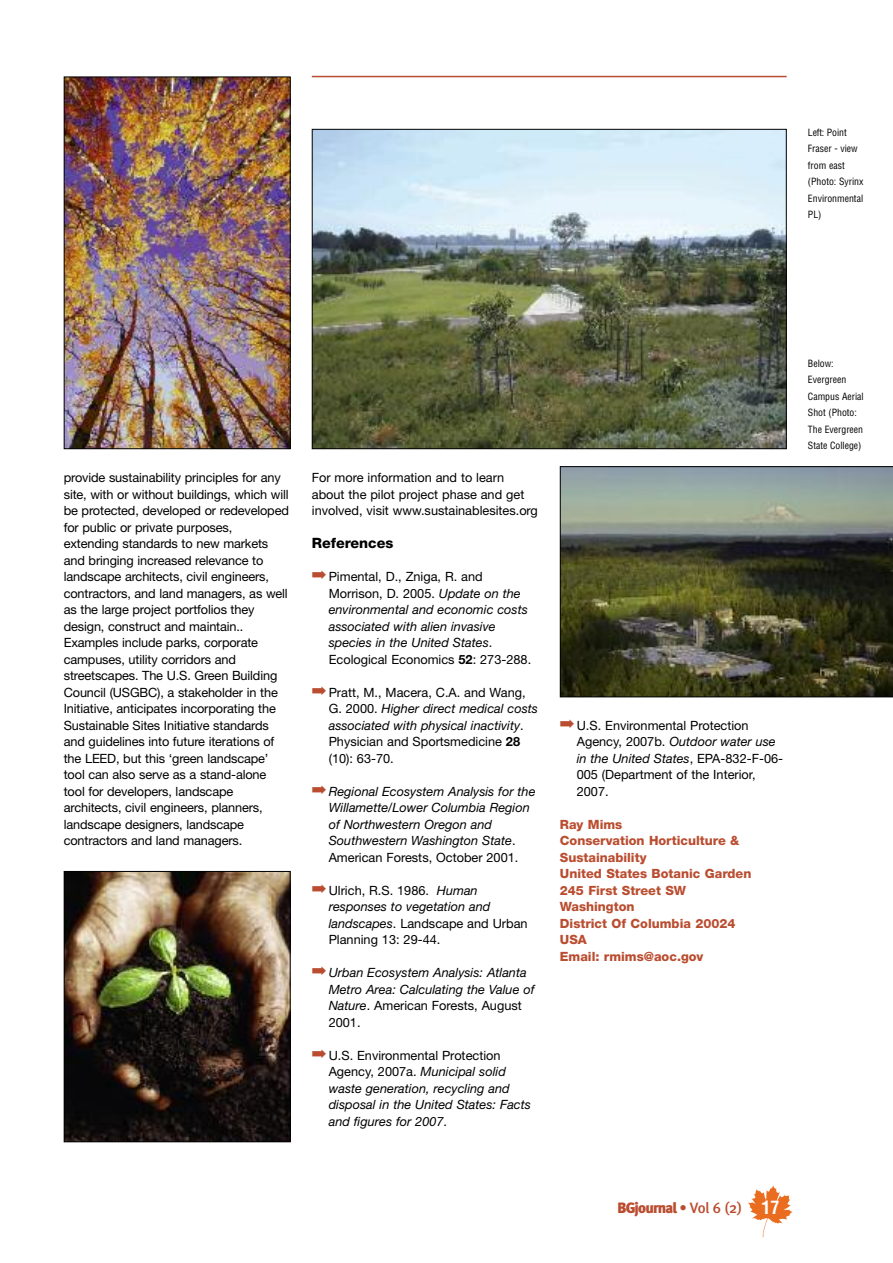
<style>
.page{position:relative;width:893px;height:1263px;background:#fff}
.page>*{position:absolute;margin:0;border:0;box-sizing:border-box;transform-origin:0 0}
.t1{font:700 condensed 18px "Helvetica";color:#fff}
.t2{font:900 15px "Meta Plus";letter-spacing:-.055em;color:#ba4d30}
.t3{font:800 14.25px "Helvetica Neue";color:#000}
.t4{font:12.75px/16.5px "Helvetica Neue";letter-spacing:-.01em;color:#000}
.t5{font:italic 12.75px/16.5px "Helvetica Neue";color:#000}
.t6{font:800 12.75px/16.5px "Helvetica Neue";color:#ba4d30}
.t7{font:condensed 9.75px/16.5px "Helvetica";color:#000}
.s1{color:#ba4d30}
.s2{font-style:normal}
.s3{font-weight:700;font-style:normal}
.s4{font-style:italic}
.s5{font-weight:700}
.s6{font-weight:500}
</style>
<div class="page">
<svg style="left:747px;top:1185px;width:46px;height:52px"></svg>
<hr style="left:312px;top:76px;width:475px;height:1px;background:#ba4d30">
<svg style="left:560px;top:466px;width:333px;height:231px;background:#575b47"></svg>
<img style="left:66px;top:79px;width:223px;height:368px">
<div style="left:64px;top:77px;width:227px;height:372px;border:1px solid #000"></div>
<img style="left:314px;top:131px;width:471px;height:316px">
<div style="left:312px;top:129px;width:475px;height:320px;border:1px solid #000"></div>
<img style="left:66px;top:873px;width:223px;height:267px">
<div style="left:64px;top:871px;width:227px;height:271px;border:1px solid #000"></div>
<p class="t7" style="left:808px;top:124px;width:57px">Left: Point<br>Fraser - view from east (Photo: Syrinx<br>Environmental<br>PL)</p>
<p class="t4" style="left:64px;top:471px;width:227px">provide sustainability principles for any site, with or without buildings, which will be protected, developed or redeveloped for public or private purposes, extending standards to new markets and bringing increased relevance to landscape architects, civil engineers, contractors, and land managers, as well as the large project portfolios they design, construct and maintain..<br>Examples include parks, corporate campuses, utility corridors and streetscapes. The U.S. Green Building Council (USGBC), a stakeholder in the Initiative, anticipates incorporating the Sustainable Sites Initiative standards and guidelines into future iterations of the LEED, but this ‘green landscape’ tool can also serve as a stand-alone tool for developers, landscape architects, civil engineers, planners, landscape designers, landscape contractors and land managers.</p>
<p class="t4" style="left:312px;top:471px;width:228px">For more information and to learn about the pilot project phase and get involved, visit www.sustainablesites.org</p>
<p class="t3" style="left:312px;top:538px;width:83px">References</p>
<p class="t5" style="left:329px;top:570px;width:204px;text-indent:-17px"><span class="s1">➡</span><span class="s2">Pimental, D., Zniga, R. and<br>Morrison, D. 2005.</span> Update on the environmental and economic costs associated with alien invasive species in the United States<span class="s2">.<br>Ecological Economics</span> <span class="s3">52</span><span class="s2">: 273-288.</span></p>
<p class="t4" style="left:329px;top:685px;width:211px;text-indent:-17px"><span class="s1">➡</span>Pratt, M., Macera, C.A. and Wang,<br>G. 2000. <span class="s4">Higher direct medical costs associated with physical inactivity</span>.<br>Physician and Sportsmedicine <span class="s5">28 </span>(10): 63-70.</p>
<p class="t5" style="left:329px;top:784px;width:208px;text-indent:-17px"><span class="s1">➡</span>Regional Ecosystem Analysis for the Willamette/Lower Columbia Region of Northwestern Oregon and Southwestern Washington State<span class="s2">.<br>American Forests, October 2001.</span></p>
<p class="t4" style="left:329px;top:883px;width:200px;text-indent:-17px"><span class="s1">➡</span>Ulrich, R.S. 1986. <span class="s4">Human responses to vegetation and landscapes</span>. Landscape and Urban<br>Planning 13: 29-44.</p>
<p class="t5" style="left:329px;top:966px;width:207px;text-indent:-17px"><span class="s1">➡</span>Urban Ecosystem Analysis: Atlanta<br>Metro Area: Calculating the Value of<br>Nature<span class="s2">. American Forests, August<br>2001.</span></p>
<p class="t5" style="left:329px;top:1048px;width:204px;text-indent:-17px"><span class="s1">➡</span><span class="s2">U.S. Environmental Protection<br>Agency, 2007a.</span> Municipal solid waste generation, recycling and disposal in the United States: Facts and figures for 2007<span class="s2">.</span></p>
<p class="t4" style="left:577px;top:718px;width:208px;text-indent:-17px"><span class="s1">➡</span>U.S. Environmental Protection<br>Agency, 2007b. <span class="s4">Outdoor water use in the United States</span>, EPA-832-F-06-<br>005 (Department of the Interior,<br>2007.</p>
<p class="t6" style="left:560px;top:817px;width:193px">Ray Mims<br>Conservation Horticulture &amp;<br>Sustainability<br>United States Botanic Garden<br>245 First Street SW<br>Washington<br>District Of Columbia 20024<br>USA<br>Email: rmims@aoc.gov</p>
<p class="t7" style="left:808px;top:355px;width:57px">Below:<br>Evergreen<br>Campus Aerial<br>Shot (Photo:<br>The Evergreen<br>State College)</p>
<p class="t2" style="left:617px;top:1198px;width:126px">BGjournal <span class="s6">• Vol 6 (2)</span></p>
<h1 class="t1" style="left:761px;top:1197px;width:19px">17</h1>
</div>
